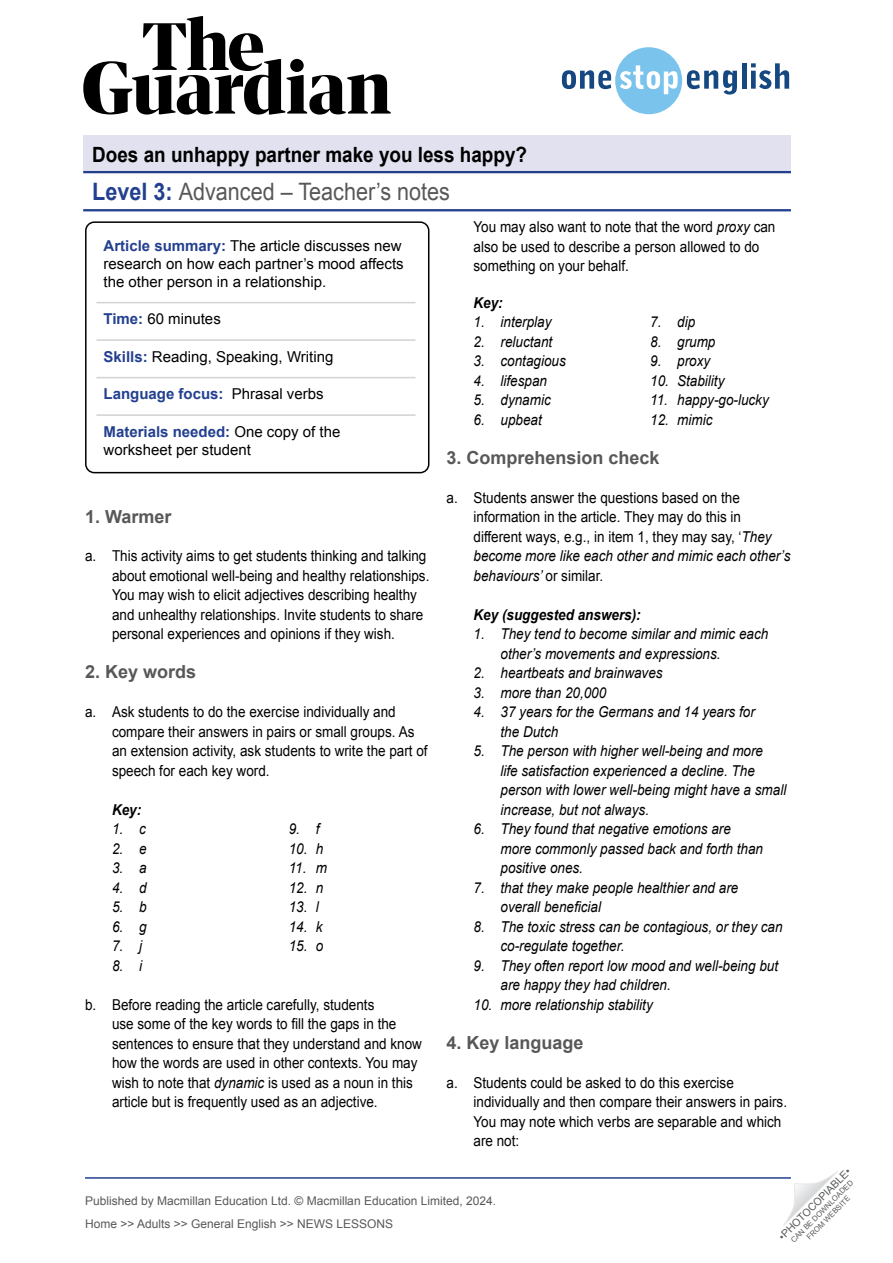
<style>
.page{position:relative;width:893px;height:1263px;background:#fff}
.page>*{position:absolute;margin:0;border:0;box-sizing:border-box;transform-origin:0 0}
.t1{font:24px "Arial";color:#58585a;scale:.9 1}
.t2{font:700 21px "Arial";color:#000;scale:.9 1}
.TN__Title{font:700 18px "Arial";color:#58585a}
.TN__Info_box_-_body{font:15px/19.5px "Arial";color:#000;scale:.9 1}
.t3{font:italic 15px/19.5px "Arial";color:#000;scale:.9 1}
.TN__Info_box_-_body-2{font:15px/18px "Arial";color:#000}
.TN__Body_text_Number{font:15px/19.5px "Arial";color:#000;scale:.9 1}
.TN__Key_title{font:italic 700 15px "Arial";color:#000;scale:.9 1}
.TN__Info_box_-_body-3{font:700 15px "Arial";color:#23408f}
.t4{font:12px/23px "Arial";color:#58595b}
.t5{font:10.5px "Arial";color:#58595b}
.t6{font:7.5px/9px "Arial";color:#58595b;text-align:center}
.s1{font-weight:700;color:#23408f}
.s2{font-style:italic}
.s3{font-weight:400;color:#000}
</style>
<div class="page">
<hr style="left:85px;top:1177px;width:706px;height:2px;background:#23408f">
<svg style="left:783px;top:1171px;width:55px;height:55px"></svg>
<div style="left:83px;top:136px;width:708px;height:37px;background:#e1e1ef"></div>
<hr style="left:83px;top:171px;width:708px;height:2px;background:#23408f">
<hr style="left:83px;top:209px;width:708px;height:2px;background:#23408f">
<svg style="left:83px;top:16px;width:308px;height:99px"></svg>
<svg style="left:562px;top:47px;width:175px;height:67px"></svg>
<hr style="left:742px;top:63px;width:4px;height:26px;background:#154780">
<svg style="left:751px;top:63px;width:38px;height:26px"></svg>
<hr style="left:96px;top:302px;width:319px;height:1px;background:#d1d3d4">
<hr style="left:96px;top:339px;width:319px;height:2px;background:#d1d3d4">
<hr style="left:96px;top:377px;width:319px;height:1px;background:#d1d3d4">
<hr style="left:96px;top:414px;width:319px;height:2px;background:#d1d3d4">
<div style="left:85px;top:221px;width:344px;height:252px;border:2px solid #000;border-radius:9px"></div>
<h2 class="t2" style="left:92px;top:141px;width:485px">Does an unhappy partner make you less happy?</h2>
<h1 class="t1" style="left:92px;top:176px;width:399px"><span class="s1">Level 3:</span> Advanced – Teacher’s notes</h1>
<p class="TN__Body_text_Number" style="left:473px;top:217px;width:337px">You may also want to note that the word <span class="s2">proxy</span> can also be used to describe a person allowed to do something on your behalf.</p>
<p class="TN__Key_title" style="left:473px;top:293px;width:34px">Key:</p>
<p class="t3" style="left:473px;top:312px;width:88px">1. interplay</p>
<p class="t3" style="left:473px;top:332px;width:89px">2. reluctant</p>
<p class="t3" style="left:473px;top:351px;width:104px">3. contagious</p>
<p class="t3" style="left:473px;top:371px;width:83px">4. lifespan</p>
<p class="t3" style="left:473px;top:390px;width:87px">5. dynamic</p>
<p class="t3" style="left:473px;top:410px;width:77px">6. upbeat</p>
<p class="TN__Info_box_-_body-2" style="left:104px;top:237px;width:302px"><span class="s1">Article summary:</span> The article discusses new research on how each partner’s mood affects the other person in a relationship.</p>
<p class="TN__Info_box_-_body-2" style="left:104px;top:310px;width:119px"><span class="s1">Time:</span> 60 minutes</p>
<p class="TN__Info_box_-_body-2" style="left:104px;top:348px;width:231px"><span class="s1">Skills:</span> Reading, Speaking, Writing</p>
<p class="TN__Info_box_-_body-3" style="left:104px;top:384px;width:222px">Language focus: <span class="s3">Phrasal verbs</span></p>
<p class="TN__Info_box_-_body-2" style="left:104px;top:423px;width:238px"><span class="s1">Materials needed:</span> One copy of the worksheet per student</p>
<p class="t3" style="left:650px;top:312px;width:52px">7. dip</p>
<p class="t3" style="left:650px;top:332px;width:74px">8. grump</p>
<p class="t3" style="left:650px;top:351px;width:68px">9. proxy</p>
<p class="t3" style="left:650px;top:371px;width:84px">10. Stability</p>
<p class="t3" style="left:650px;top:390px;width:133px">11. happy-go-lucky</p>
<p class="t3" style="left:650px;top:410px;width:71px">12. mimic</p>
<p class="TN__Title" style="left:446px;top:445px;width:215px">3. Comprehension check</p>
<p class="TN__Info_box_-_body" style="left:473px;top:488px;width:354px;text-indent:-27px">a. Students answer the questions based on the information in the article. They may do this in different ways, e.g., in item 1, they may say, ‘<span class="s2">They become more like each other and mimic each other’s behaviours’</span> or similar.</p>
<p class="TN__Key_title" style="left:473px;top:605px;width:187px">Key (suggested answers):</p>
<p class="t3" style="left:500px;top:624px;width:299px;text-indent:-27px">1. They tend to become similar and mimic each other’s movements and expressions.</p>
<p class="t3" style="left:473px;top:663px;width:212px">2. heartbeats and brainwaves</p>
<p class="t3" style="left:473px;top:683px;width:149px">3. more than 20,000</p>
<p class="t3" style="left:500px;top:702px;width:284px;text-indent:-27px">4. 37 years for the Germans and 14 years for the Dutch</p>
<p class="t3" style="left:500px;top:741px;width:319px;text-indent:-27px">5. The person with higher well-being and more<br>life satisfaction experienced a decline. The person with lower well-being might have a small increase, but not always.</p>
<p class="t3" style="left:500px;top:819px;width:293px;text-indent:-27px">6. They found that negative emotions are more commonly passed back and forth than positive ones.</p>
<p class="t3" style="left:500px;top:878px;width:266px;text-indent:-27px">7. that they make people healthier and are overall beneficial</p>
<p class="t3" style="left:500px;top:917px;width:315px;text-indent:-27px">8. The toxic stress can be contagious, or they can co-regulate together.</p>
<p class="t3" style="left:500px;top:956px;width:310px;text-indent:-27px">9. They often report low mood and well-being but are happy they had children.</p>
<p class="t3" style="left:473px;top:995px;width:201px">10. more relationship stability</p>
<p class="TN__Title" style="left:446px;top:1030px;width:139px">4. Key language</p>
<p class="TN__Info_box_-_body" style="left:473px;top:1073px;width:350px;text-indent:-27px">a. Students could be asked to do this exercise individually and then compare their answers in pairs.<br>You may note which verbs are separable and which are not:</p>
<p class="TN__Title" style="left:85px;top:504px;width:88px">1. Warmer</p>
<p class="TN__Info_box_-_body" style="left:112px;top:546px;width:354px;text-indent:-27px">a. This activity aims to get students thinking and talking about emotional well-being and healthy relationships.<br>You may wish to elicit adjectives describing healthy and unhealthy relationships. Invite students to share personal experiences and opinions if they wish.</p>
<p class="TN__Title" style="left:85px;top:660px;width:113px">2. Key words</p>
<p class="TN__Info_box_-_body" style="left:112px;top:702px;width:352px;text-indent:-27px">a. Ask students to do the exercise individually and compare their answers in pairs or small groups. As an extension activity, ask students to write the part of speech for each key word.</p>
<p class="TN__Key_title" style="left:112px;top:800px;width:34px">Key:</p>
<p class="t3" style="left:112px;top:819px;width:39px">1. c</p>
<p class="t3" style="left:112px;top:839px;width:40px">2. e</p>
<p class="t3" style="left:112px;top:858px;width:40px">3. a</p>
<p class="t3" style="left:112px;top:878px;width:40px">4. d</p>
<p class="t3" style="left:112px;top:897px;width:40px">5. b</p>
<p class="t3" style="left:112px;top:917px;width:40px">6. g</p>
<p class="t3" style="left:112px;top:936px;width:35px">7. j</p>
<p class="t3" style="left:112px;top:956px;width:35px">8. i</p>
<p class="t3" style="left:289px;top:819px;width:36px">9. f</p>
<p class="t3" style="left:289px;top:839px;width:40px">10. h</p>
<p class="t3" style="left:289px;top:858px;width:44px">11. m</p>
<p class="t3" style="left:289px;top:878px;width:40px">12. n</p>
<p class="t3" style="left:289px;top:897px;width:35px">13. l</p>
<p class="t3" style="left:289px;top:917px;width:39px">14. k</p>
<p class="t3" style="left:289px;top:936px;width:40px">15. o</p>
<p class="TN__Info_box_-_body" style="left:112px;top:995px;width:346px;text-indent:-27px">b. Before reading the article carefully, students<br>use some of the key words to fill the gaps in the sentences to ensure that they understand and know how the words are used in other contexts. You may wish to note that <span class="s2">dynamic</span> is used as a noun in this article but is frequently used as an adjective.</p>
<p class="t4" style="left:85px;top:1189px;width:413px">Published by Macmillan Education Ltd. © Macmillan Education Limited, 2024.<br>Home &gt;&gt; Adults &gt;&gt; General English &gt;&gt; NEWS LESSONS</p>
<p class="t5" style="left:776px;top:1233px;width:99px;rotate:-45deg">•PHOTOCOPIABLE•</p>
<p class="t6" style="left:789px;top:1238px;width:86px;rotate:-45deg">CAN BE DOWNLOADED<br>FROM WEBSITE</p>
</div>
